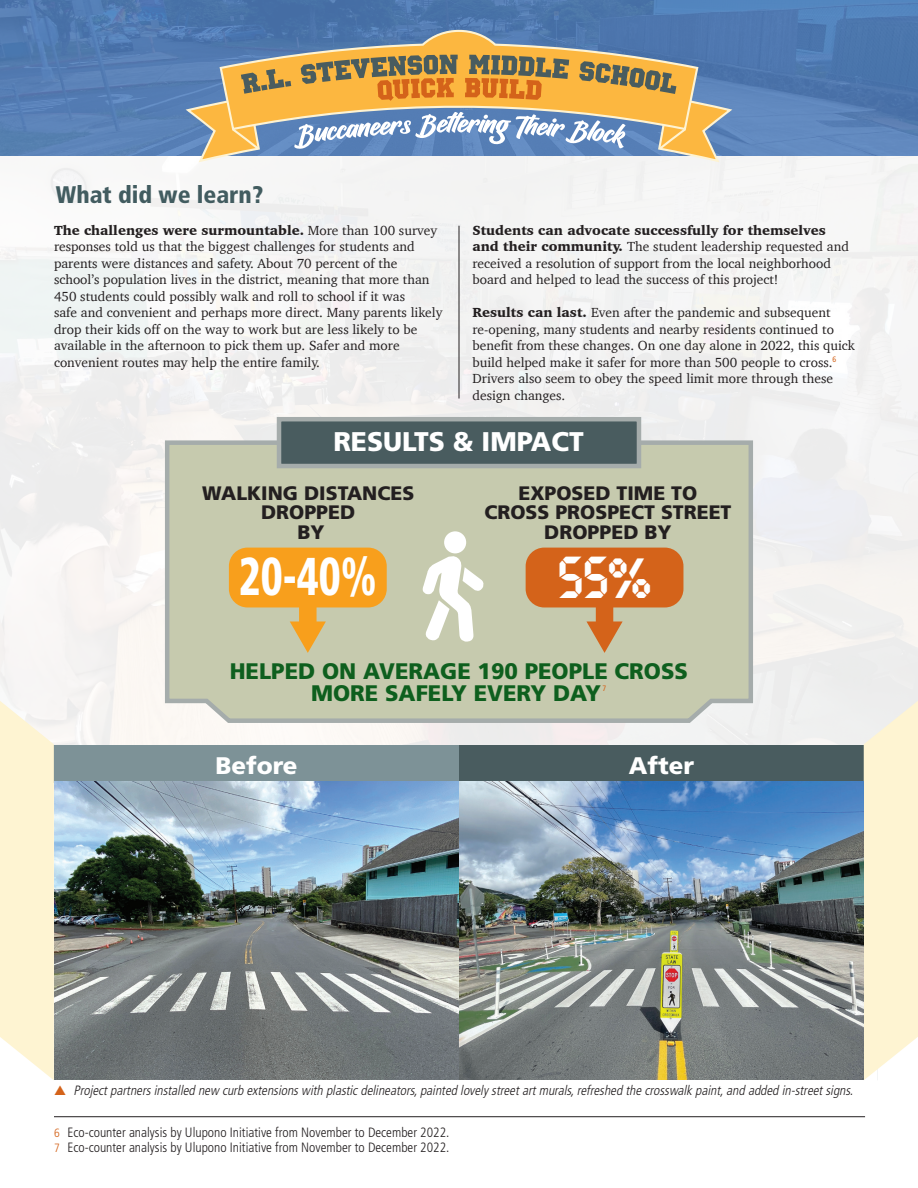
<style>
.page{position:relative;width:918px;height:1188px;background:#fff}
.page>*{position:absolute;margin:0;border:0;box-sizing:border-box;transform-origin:0 0}
.t1{font:900 condensed 53.25px "Frutiger LT Std";color:#fff;scale:.79 1}
.t2{font:48.15px "Ghost Machine";color:#fff;scale:.91 1}
.t3{font:900 27px "Frutiger LT Std";color:#fff}
.t4{font:900 condensed 24px "Frutiger LT Std";color:#425c60}
.t5{font:900 24px "Frutiger LT Std";color:#fff}
.t6{font:900 22.5px/22.5px "Frutiger LT Std";color:#0e5f1e;text-align:center}
.t7{font:900 19.5px/19.5px "Frutiger LT Std";color:#231f20;text-align:center}
.t8{font:13.5px/16.5px "Charter";color:#231f20}
.t9{font:italic 300 condensed 13.5px "Frutiger LT Std";color:#231f20}
.t10{font:300 condensed 13.5px "Frutiger LT Std";color:#231f20}
.t11{font:condensed 7.8px "Frutiger LT Std";color:#d4631a}
.s1{font-weight:900}
.s2{font-size:46.35px}
.s3{color:#d4631a}
.s4{font-size:12px;color:#d4631a}
</style>
<div class="page">
<svg style="left:163px;top:438px;width:592px;height:287px"></svg>
<svg style="left:290px;top:607px;width:36px;height:46px"></svg>
<div style="left:229px;top:548px;width:158px;height:59px;background:#f89f1c;border-radius:19px"></div>
<div style="left:54px;top:745px;width:405px;height:37px;background:#7d9297"></div>
<div style="left:459px;top:745px;width:405px;height:37px;background:#495c5f"></div>
<svg style="left:0;top:690px;width:54px;height:390px"></svg>
<svg style="left:864px;top:690px;width:54px;height:390px"></svg>
<div style="left:279px;top:419px;width:360px;height:47px;background:#495c5f"></div>
<div style="left:277px;top:417px;width:364px;height:51px;border:4px solid #a5acab"></div>
<svg style="left:586px;top:607px;width:37px;height:46px"></svg>
<div style="left:526px;top:548px;width:157px;height:59px;background:#d4631a;border-radius:19px"></div>
<div style="left:444px;top:531px;width:22px;height:22px;background:#fff;border-radius:50%"></div>
<svg style="left:421px;top:554px;width:64px;height:89px"></svg>
<img style="left:459px;top:782px;width:405px;height:298px">
<img style="left:54px;top:782px;width:405px;height:298px">
<svg style="left:0;top:0;width:918px;height:156px;fill:#537cb3"></svg>
<svg style="left:185px;top:9px;width:548px;height:154px"></svg>
<hr style="left:459px;top:226px;width:1px;height:173px;background:#231f20">
<hr style="left:54px;top:1116px;width:811px;height:1px;background:#231f20">
<p class="t4" style="left:56px;top:180px;width:209px">What did we learn?</p>
<p class="t8" style="left:54px;top:222px;width:385px"><span class="s1">The challenges were surmountable.</span> More than 100 survey responses told us that the biggest challenges for students and parents were distances and safety. About 70 percent of the school’s population lives in the district, meaning that more than 450 students could possibly walk and roll to school if it was</p>
<p class="t8" style="left:54px;top:304px;width:390px">safe and convenient and perhaps more direct. Many parents likely drop their kids off on the way to work but are less likely to be available in the afternoon to pick them up. Safer and more convenient routes may help the entire family.</p>
<p class="t8" style="left:472px;top:222px;width:378px"><span class="s1">Students can advocate successfully for themselves and their community.</span> The student leadership requested and received a resolution of support from the local neighborhood board and helped to lead the success of this project!</p>
<p class="t8" style="left:472px;top:304px;width:360px"><span class="s1">Results can last.</span> Even after the pandemic and subsequent</p>
<p class="t8" style="left:472px;top:321px;width:384px">re-opening, many students and nearby residents continued to benefit from these changes. On one day alone in 2022, this quick build helped make it safer for more than 500 people to cross.<sup>6</sup></p>
<p class="t8" style="left:472px;top:370px;width:362px">Drivers also seem to obey the speed limit more through these design changes.</p>
<p class="t3" style="left:333px;top:426px;width:252px">RESULTS &amp; IMPACT</p>
<p class="t7" style="left:202px;top:483px;width:214px">WALKING DISTANCES<br>DROPPED<br>BY</p>
<p class="t1" style="left:239px;top:545px;width:176px">20-40%</p>
<p class="t7" style="left:484px;top:483px;width:249px">EXPOSED TIME TO<br>CROSS PROSPECT STREET<br>DROPPED BY</p>
<p class="t2" style="left:558px;top:548px;width:104px">55<span class="s2">%</span></p>
<p class="t6" style="left:230px;top:660px;width:460px">HELPED ON AVERAGE 190 PEOPLE CROSS<br>MORE SAFELY EVERY DAY</p>
<p class="t11" style="left:603px;top:684px;width:5px">7</p>
<p class="t5" style="left:215px;top:751px;width:84px">Before</p>
<p class="t5" style="left:629px;top:751px;width:67px">After</p>
<p class="t9" style="left:54px;top:1082px;width:804px"><span class="s3">▲</span> Projectpartnersinstalled new curb extensionswith plasticdelineators,painted lovelystreetartmurals,refreshed the crosswalk paint,and added in-streetsigns.</p>
<p class="t10" style="left:54px;top:1124px;width:397px"><span class="s4">6</span> Eco-counter analysis by Ulupono Initiative from November to December 2022.</p>
<p class="t10" style="left:54px;top:1139px;width:397px"><span class="s4">7</span> Eco-counter analysis by Ulupono Initiative from November to December 2022.</p>
</div>
